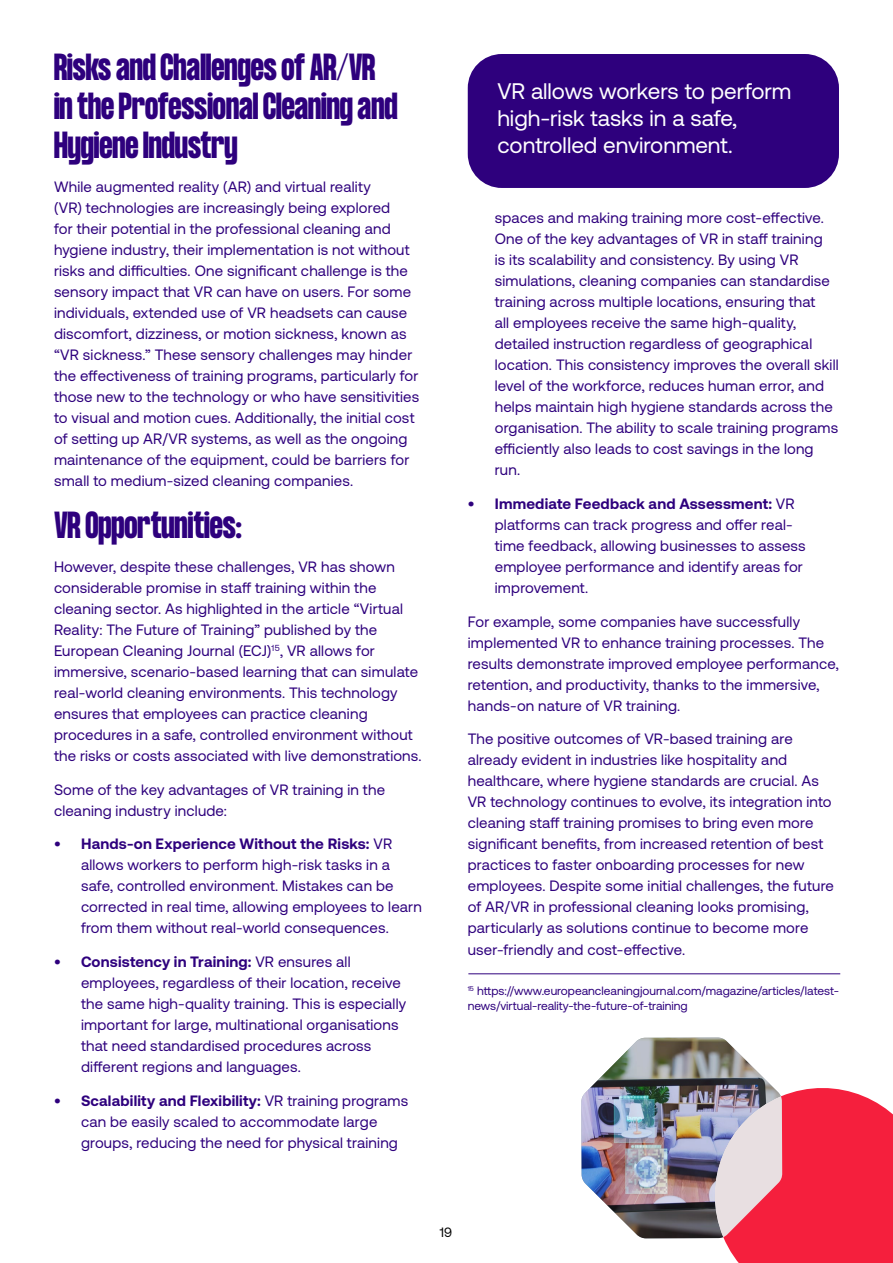
<style>
.page{position:relative;width:893px;height:1263px;background:#fff}
.page>*{position:absolute;margin:0;border:0;box-sizing:border-box;transform-origin:0 0}
.t1{font:700 33px/39px "Formula Condensed";color:#2e007d}
.t2{font:22.5px/27px "Aeonik";color:#fff}
.t3{font:15px/21px "Aeonik";letter-spacing:.015em;color:#2e007d}
.t4{font:13.5px "Aeonik";color:#000}
.t5{font:12px/14.4px "Aeonik";color:#2e007d}
.s1{font-weight:700}
</style>
<div class="page">
<div style="left:468px;top:54px;width:371px;height:134px;background:#2e007d;border-radius:34px"></div>
<img style="left:581px;top:1037px;width:312px;height:226px">
<hr style="left:468px;top:973px;width:372px;height:1px;background:#2e007d">
<h1 class="t1" style="left:54px;top:49px;width:345px">Risks and Challenges of AR/VR in the Professional Cleaning and<br>Hygiene Industry</h1>
<p class="t3" style="left:54px;top:176px;width:367px">While augmented reality (AR) and virtual reality<br>(VR) technologies are increasingly being explored<br>for their potential in the professional cleaning and hygiene industry, their implementation is not without risks and difficulties. One significant challenge is the sensory impact that VR can have on users. For some individuals, extended use of VR headsets can cause discomfort, dizziness, or motion sickness, known as “VR sickness.” These sensory challenges may hinder the effectiveness of training programs, particularly for those new to the technology or who have sensitivities to visual and motion cues. Additionally, the initial cost of setting up AR/VR systems, as well as the ongoing maintenance of the equipment, could be barriers for small to medium-sized cleaning companies.</p>
<h1 class="t1" style="left:54px;top:507px;width:189px">VR Opportunities:</h1>
<p class="t3" style="left:54px;top:556px;width:369px">However, despite these challenges, VR has shown considerable promise in staff training within the cleaning sector. As highlighted in the article “Virtual Reality: The Future of Training” published by the European Cleaning Journal (ECJ)<sup>15</sup>, VR allows for immersive, scenario-based learning that can simulate real-world cleaning environments. This technology ensures that employees can practice cleaning procedures in a safe, controlled environment without the risks or costs associated with live demonstrations.</p>
<p class="t3" style="left:54px;top:779px;width:333px">Some of the key advantages of VR training in the cleaning industry include:</p>
<p class="t3" style="left:81px;top:833px;width:342px;text-indent:-27px"><span class="s1">• Hands-on Experience Without the Risks:</span> VR allows workers to perform high-risk tasks in a safe, controlled environment. Mistakes can be corrected in real time, allowing employees to learn from them without real-world consequences.</p>
<p class="t3" style="left:81px;top:951px;width:327px;text-indent:-27px"><span class="s1">• Consistency in Training:</span> VR ensures all employees, regardless of their location, receive the same high-quality training. This is especially important for large, multinational organisations that need standardised procedures across different regions and languages.</p>
<p class="t3" style="left:81px;top:1090px;width:329px;text-indent:-27px"><span class="s1">• Scalability and Flexibility:</span> VR training programs can be easily scaled to accommodate large groups, reducing the need for physical training</p>
<h2 class="t2" style="left:497px;top:78px;width:296px">VR allows workers to perform high-risk tasks in a safe, controlled environment.</h2>
<p class="t3" style="left:495px;top:207px;width:346px">spaces and making training more cost-effective.<br>One of the key advantages of VR in staff training<br>is its scalability and consistency. By using VR simulations, cleaning companies can standardise training across multiple locations, ensuring that<br>all employees receive the same high-quality, detailed instruction regardless of geographical location. This consistency improves the overall skill level of the workforce, reduces human error, and helps maintain high hygiene standards across the organisation. The ability to scale training programs efficiently also leads to cost savings in the long run.</p>
<p class="t3" style="left:495px;top:493px;width:312px;text-indent:-27px"><span class="s1">• Immediate Feedback and Assessment:</span> VR platforms can track progress and offer real&shy;time feedback, allowing businesses to assess employee performance and identify areas for improvement.</p>
<p class="t3" style="left:468px;top:611px;width:373px">For example, some companies have successfully implemented VR to enhance training processes. The results demonstrate improved employee performance, retention, and productivity, thanks to the immersive, hands-on nature of VR training.</p>
<p class="t3" style="left:468px;top:729px;width:368px">The positive outcomes of VR-based training are already evident in industries like hospitality and healthcare, where hygiene standards are crucial. As VR technology continues to evolve, its integration into cleaning staff training promises to bring even more significant benefits, from increased retention of best practices to faster onboarding processes for new employees. Despite some initial challenges, the future of AR/VR in professional cleaning looks promising, particularly as solutions continue to become more user-friendly and cost-effective.</p>
<p class="t5" style="left:468px;top:984px;width:373px"><sup>15</sup> https://www.europeancleaningjournal.com/magazine/articles/latest&shy;news/virtual-reality-the-future-of-training</p>
<p class="t4" style="left:440px;top:1225px;width:14px">19</p>
</div>
